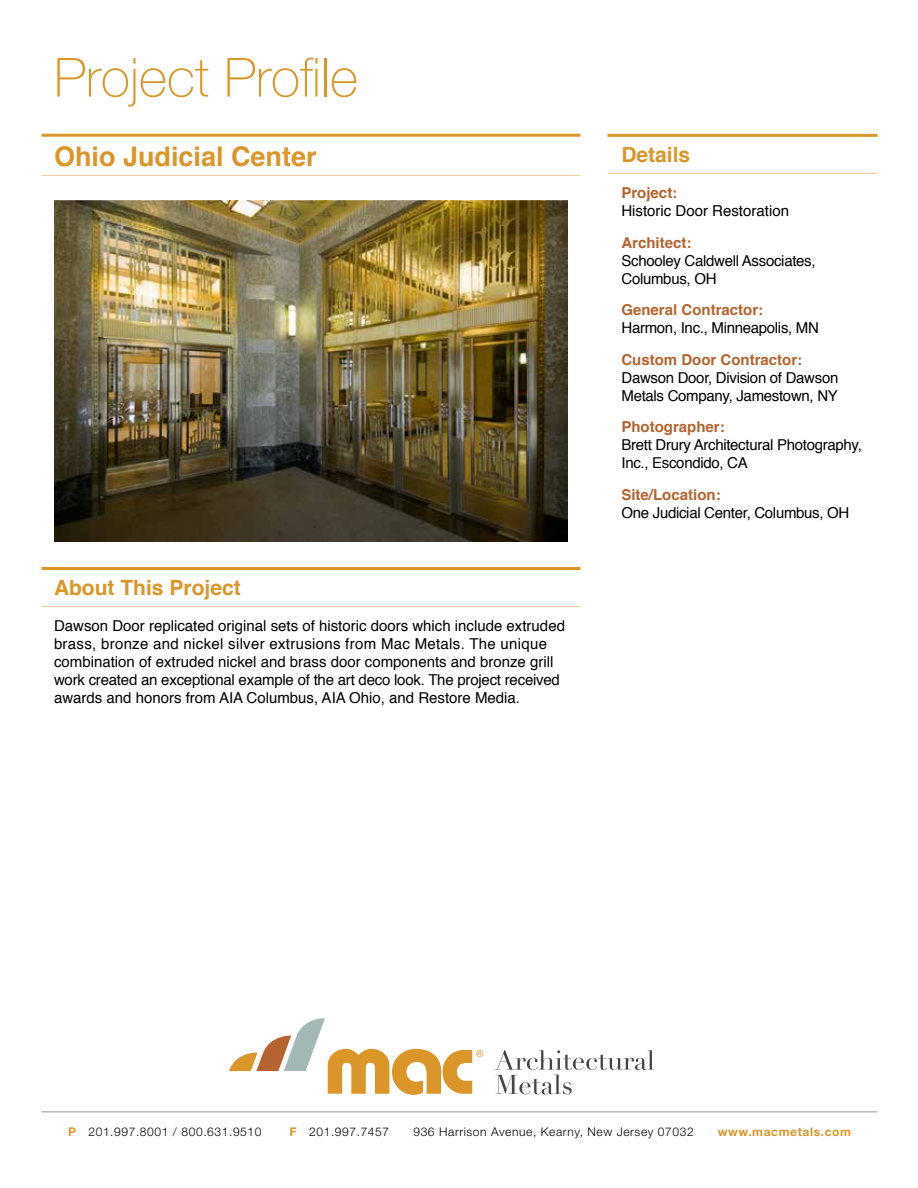
<style>
.page{position:relative;width:918px;height:1188px;background:#fff}
.page>*{position:absolute;margin:0;border:0;box-sizing:border-box;transform-origin:0 0}
.t1{font:100 54px "Helvetica Neue";color:#db9629}
.t2{font:700 27px "Helvetica";color:#db9629}
.t3{font:700 21px "Helvetica";color:#db9629}
.t4{font:15px/18px "Helvetica";color:#000}
.t5{font:15px/18px "Helvetica";letter-spacing:-.02em;color:#000}
.t6{font:700 15px "Helvetica";color:#b56330}
.t7{font:300 12px "Helvetica Neue";letter-spacing:.05em;color:#000}
.t8{font:700 12px "Helvetica Neue";letter-spacing:.05em;color:#db9629}
.s1{font-weight:700;color:#db9629}
</style>
<div class="page">
<hr style="left:42px;top:567px;width:539px;height:3px;background:#db9629">
<hr style="left:42px;top:606px;width:539px;height:1px;background:#edcb94">
<hr style="left:42px;top:134px;width:539px;height:3px;background:#db9629">
<hr style="left:42px;top:1112px;width:836px;height:1px;background:#939598">
<hr style="left:42px;top:175px;width:539px;height:1px;background:#edcb94">
<hr style="left:608px;top:134px;width:270px;height:3px;background:#db9629">
<hr style="left:608px;top:173px;width:270px;height:1px;background:#edcb94">
<img style="left:54px;top:200px;width:513px;height:342px">
<svg style="left:229px;top:1018px;width:254px;height:77px"></svg>
<svg style="left:495px;top:1050px;width:159px;height:44px"></svg>
<h1 class="t1" style="left:54px;top:47px;width:306px">Project Profile</h1>
<h2 class="t2" style="left:54px;top:134px;width:264px">Ohio Judicial Center</h2>
<h3 class="t3" style="left:621px;top:138px;width:70px">Details</h3>
<p class="t6" style="left:621px;top:181px;width:57px">Project:</p>
<p class="t4" style="left:621px;top:202px;width:169px">Historic Door Restoration</p>
<p class="t6" style="left:621px;top:230px;width:72px">Architect:</p>
<p class="t5" style="left:621px;top:252px;width:196px">Schooley Caldwell Associates,<br>Columbus, OH</p>
<p class="t6" style="left:621px;top:298px;width:143px">General Contractor:</p>
<p class="t5" style="left:621px;top:319px;width:199px">Harmon, Inc., Minneapolis, MN</p>
<p class="t6" style="left:621px;top:347px;width:182px">Custom Door Contractor:</p>
<p class="t5" style="left:621px;top:369px;width:218px">Dawson Door, Division of Dawson<br>Metals Company, Jamestown, NY</p>
<p class="t6" style="left:621px;top:415px;width:105px">Photographer:</p>
<p class="t5" style="left:621px;top:436px;width:242px">Brett Drury Architectural Photography,<br>Inc., Escondido, CA</p>
<p class="t6" style="left:621px;top:482px;width:101px">Site/Location:</p>
<p class="t5" style="left:621px;top:504px;width:229px">One Judicial Center, Columbus, OH</p>
<h3 class="t3" style="left:54px;top:571px;width:188px">About This Project</h3>
<p class="t4" style="left:54px;top:617px;width:513px">Dawson Door replicated original sets of historic doors which include extruded brass, bronze and nickel silver extrusions from Mac Metals. The unique combination of extruded nickel and brass door components and bronze grill work created an exceptional example of the art deco look. The project received awards and honors from AIA Columbus, AIA Ohio, and Restore Media.</p>
<p class="t7" style="left:68px;top:1124px;width:195px"><span class="s1">P</span> 201.997.8001 / 800.631.9510</p>
<p class="t7" style="left:290px;top:1124px;width:101px"><span class="s1">F</span> 201.997.7457</p>
<p class="t7" style="left:413px;top:1124px;width:282px">936 Harrison Avenue, Kearny, New Jersey 07032</p>
<p class="t8" style="left:718px;top:1124px;width:135px">www.macmetals.com</p>
</div>
